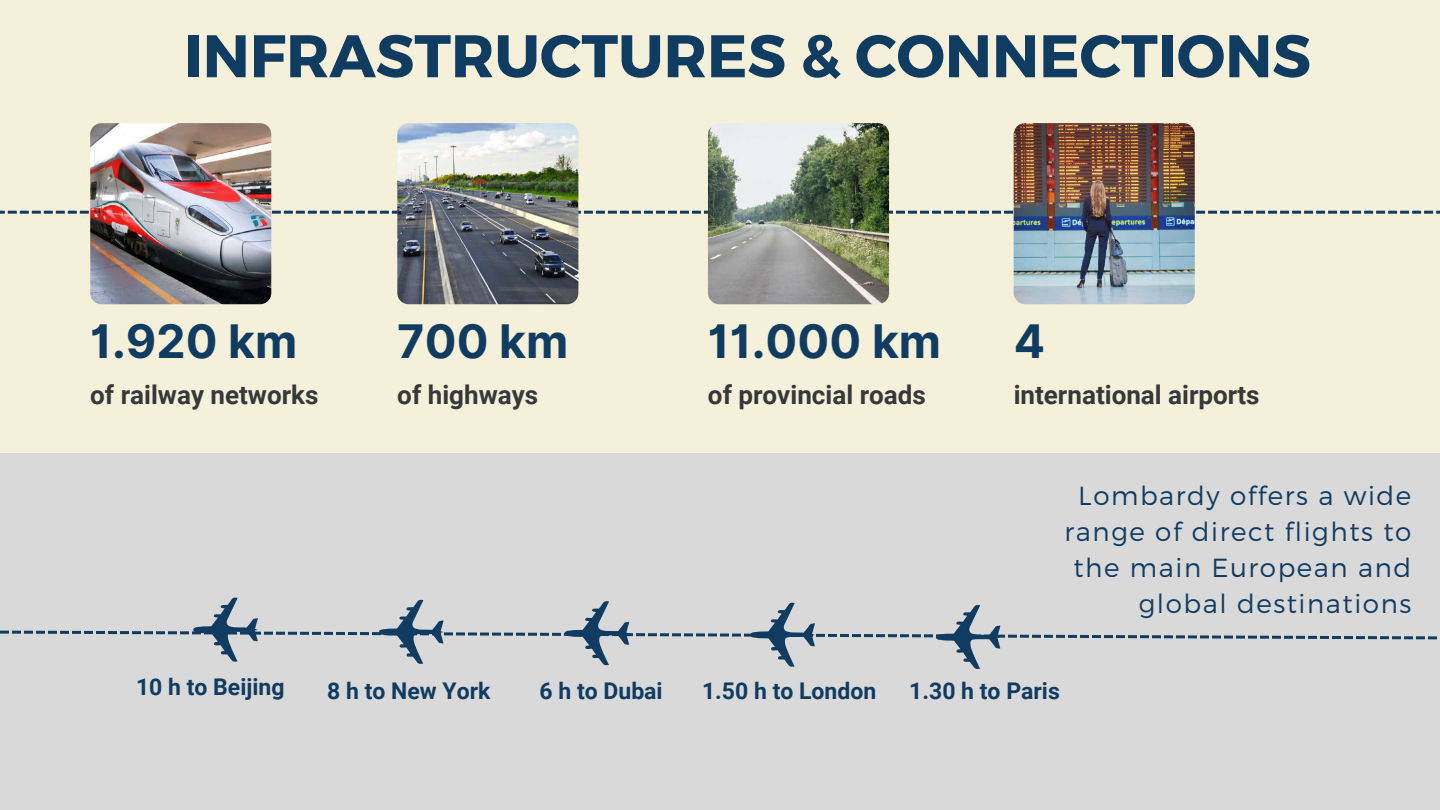
<style>
.page{position:relative;width:1440px;height:810px;background:#f4f0d9}
.page>*{position:absolute;margin:0;border:0;box-sizing:border-box;transform-origin:0 0}
.t1{font:700 60px "Montserrat";color:#113c61}
.t2{font:700 46.3px "Inter";color:#113c61}
.t3{font:300 26.2px/36px "Montserrat";letter-spacing:.06em;color:#113c61;text-align:right}
.t4{font:700 26px "Roboto";color:#363839}
.t5{font:700 23px "Roboto";color:#113c61}
</style>
<div class="page">
<div style="left:0;top:453px;width:1440px;height:357px;background:#d9d9d9"></div>
<svg style="left:0;top:597px;width:1437px;height:72px"></svg>
<svg style="left:0;top:211px;width:1440px;height:3px"></svg>
<img style="left:90px;top:123px;width:181px;height:181px;border-radius:11px">
<img style="left:397px;top:123px;width:181px;height:181px;border-radius:11px">
<img style="left:708px;top:123px;width:181px;height:181px;border-radius:11px">
<img style="left:1014px;top:123px;width:181px;height:181px;border-radius:11px">
<h1 class="t1" style="left:184px;top:17px;width:1129px">INFRASTRUCTURES &amp; CONNECTIONS</h1>
<h2 class="t2" style="left:90px;top:314px;width:209px">1.920 km</h2>
<h2 class="t2" style="left:397px;top:314px;width:173px">700 km</h2>
<h2 class="t2" style="left:708px;top:314px;width:235px">11.000 km</h2>
<h2 class="t2" style="left:1014px;top:314px;width:33px">4</h2>
<p class="t4" style="left:90px;top:380px;width:230px">of railway networks</p>
<p class="t4" style="left:397px;top:380px;width:142px">of highways</p>
<p class="t4" style="left:708px;top:380px;width:219px">of provincial roads</p>
<p class="t4" style="left:1014px;top:380px;width:247px">international airports</p>
<p class="t3" style="left:1065px;top:477px;width:348px">Lombardy offers a wide range of direct flights to the main European and global destinations</p>
<p class="t5" style="left:136px;top:673px;width:150px">10 h to Beijing</p>
<p class="t5" style="left:327px;top:677px;width:165px">8 h to New York</p>
<p class="t5" style="left:540px;top:677px;width:125px">6 h to Dubai</p>
<p class="t5" style="left:702px;top:677px;width:176px">1.50 h to London</p>
<p class="t5" style="left:909px;top:678px;width:152px">1.30 h to Paris</p>
</div>
